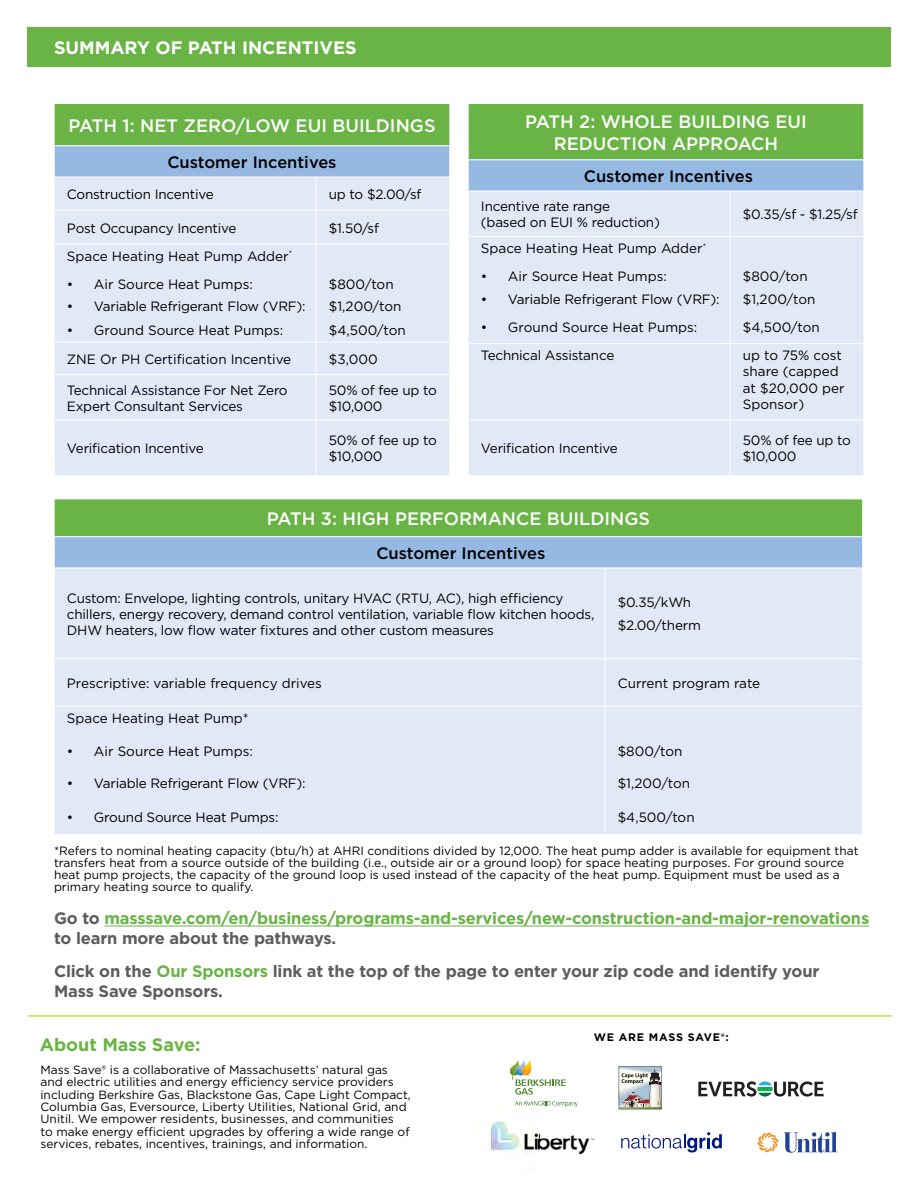
<style>
.page{position:relative;width:918px;height:1188px;background:#fff}
.page>*{position:absolute;margin:0;border:0;box-sizing:border-box;transform-origin:0 0}
.t1{font:500 18px/21.6px "Gotham";color:#fff;text-align:center}
.t2{font:700 18px "Gotham";color:#fff}
.t3{font:700 18px "Gotham";color:#69b445}
.t4{font:700 16.5px/19.8px "Gotham";letter-spacing:-.01em;color:#69b445}
.t5{font:700 16.5px/19.8px "Gotham";letter-spacing:-.01em;color:#5d5d5d}
.t6{font:500 16.5px "Gotham";color:#000}
.t7{font:13.5px/16.2px "Gotham";letter-spacing:-.015em;color:#000}
.t8{font:12px/12.3px "Gotham";color:#000}
.t9{font:700 10.95px "Gotham";letter-spacing:.065em;color:#000}
.s1{color:#5d5d5d}
.s2{color:#69b445}
</style>
<div class="page">
<hr style="left:28px;top:1015px;width:864px;height:2px;background:#cfdd45">
<svg style="left:619px;top:1066px;width:43px;height:43px"></svg>
<svg style="left:698px;top:1081px;width:126px;height:16px"></svg>
<svg style="left:510px;top:1060px;width:56px;height:35px"></svg>
<svg style="left:621px;top:1132px;width:101px;height:21px"></svg>
<svg style="left:758px;top:1133px;width:20px;height:19px"></svg>
<svg style="left:784px;top:1132px;width:53px;height:21px"></svg>
<img style="left:490px;top:1121px;width:105px;height:34px">
<svg style="left:515px;top:1101px;width:63px;height:6px"></svg>
<div style="left:27px;top:27px;width:864px;height:40px;background:#69b445"></div>
<div style="left:54px;top:104px;width:396px;height:42px;background:#69b445"></div>
<div style="left:54px;top:146px;width:396px;height:31px;background:#95b9e2"></div>
<div style="left:55px;top:178px;width:395px;height:298px;background:#e1e9f6"></div>
<hr style="left:54px;top:104px;width:1px;height:42px;background:#fff">
<hr style="left:54px;top:146px;width:262px;height:1px;background:#fff">
<hr style="left:54px;top:146px;width:1px;height:31px;background:#fff">
<hr style="left:316px;top:146px;width:134px;height:1px;background:#fff">
<hr style="left:316px;top:177px;width:1px;height:33px;background:#fff">
<hr style="left:54px;top:210px;width:262px;height:1px;background:#fff">
<hr style="left:316px;top:210px;width:134px;height:1px;background:#fff">
<hr style="left:316px;top:211px;width:1px;height:33px;background:#fff">
<hr style="left:54px;top:244px;width:262px;height:1px;background:#fff">
<hr style="left:316px;top:244px;width:134px;height:1px;background:#fff">
<svg style="left:316px;top:245px;width:1px;height:97px"></svg>
<hr style="left:54px;top:342px;width:262px;height:1px;background:#fff">
<hr style="left:316px;top:342px;width:134px;height:1px;background:#fff">
<hr style="left:316px;top:342px;width:1px;height:32px;background:#fff">
<hr style="left:54px;top:374px;width:262px;height:1px;background:#fff">
<hr style="left:316px;top:374px;width:134px;height:1px;background:#fff">
<hr style="left:316px;top:375px;width:1px;height:45px;background:#fff">
<hr style="left:54px;top:420px;width:262px;height:1px;background:#fff">
<hr style="left:316px;top:420px;width:134px;height:1px;background:#fff">
<hr style="left:316px;top:420px;width:1px;height:56px;background:#fff">
<div style="left:468px;top:104px;width:396px;height:56px;background:#69b445"></div>
<div style="left:468px;top:160px;width:396px;height:31px;background:#95b9e2"></div>
<div style="left:469px;top:192px;width:395px;height:283px;background:#e1e9f6"></div>
<hr style="left:468px;top:104px;width:1px;height:56px;background:#fff">
<hr style="left:468px;top:160px;width:262px;height:1px;background:#fff">
<hr style="left:468px;top:160px;width:1px;height:31px;background:#fff">
<hr style="left:730px;top:160px;width:134px;height:1px;background:#fff">
<hr style="left:730px;top:191px;width:1px;height:45px;background:#fff">
<hr style="left:468px;top:236px;width:262px;height:1px;background:#fff">
<hr style="left:730px;top:236px;width:134px;height:1px;background:#fff">
<svg style="left:730px;top:237px;width:1px;height:73px"></svg>
<hr style="left:730px;top:310px;width:1px;height:33px;background:#fff">
<hr style="left:468px;top:343px;width:262px;height:1px;background:#fff">
<hr style="left:730px;top:343px;width:134px;height:1px;background:#fff">
<hr style="left:730px;top:344px;width:1px;height:76px;background:#fff">
<hr style="left:468px;top:420px;width:262px;height:1px;background:#fff">
<hr style="left:730px;top:420px;width:134px;height:1px;background:#fff">
<hr style="left:730px;top:420px;width:1px;height:55px;background:#fff">
<div style="left:54px;top:499px;width:809px;height:38px;background:#69b445"></div>
<div style="left:54px;top:537px;width:809px;height:31px;background:#95b9e2"></div>
<div style="left:55px;top:569px;width:807px;height:265px;background:#e1e9f6"></div>
<hr style="left:54px;top:499px;width:551px;height:1px;background:#fff">
<hr style="left:54px;top:499px;width:1px;height:38px;background:#fff">
<hr style="left:605px;top:499px;width:258px;height:1px;background:#fff">
<hr style="left:862px;top:499px;width:1px;height:38px;background:#fff">
<hr style="left:54px;top:537px;width:551px;height:1px;background:#fff">
<hr style="left:54px;top:537px;width:1px;height:31px;background:#fff">
<hr style="left:605px;top:537px;width:258px;height:1px;background:#fff">
<hr style="left:862px;top:537px;width:1px;height:31px;background:#fff">
<hr style="left:605px;top:568px;width:1px;height:90px;background:#fff">
<hr style="left:54px;top:658px;width:551px;height:1px;background:#fff">
<hr style="left:605px;top:658px;width:258px;height:1px;background:#fff">
<hr style="left:605px;top:659px;width:1px;height:47px;background:#fff">
<hr style="left:54px;top:706px;width:551px;height:1px;background:#fff">
<hr style="left:605px;top:706px;width:258px;height:1px;background:#fff">
<svg style="left:605px;top:707px;width:1px;height:27px"></svg>
<hr style="left:605px;top:734px;width:1px;height:33px;background:#fff">
<hr style="left:605px;top:767px;width:1px;height:31px;background:#fff">
<hr style="left:605px;top:798px;width:1px;height:37px;background:#fff">
<hr style="left:104px;top:926px;width:765px;height:1px;background:#69b445">
<h1 class="t2" style="left:54px;top:36px;width:304px">SUMMARY OF PATH INCENTIVES</h1>
<h1 class="t1" style="left:68px;top:114px;width:369px">PATH 1: NET ZERO/LOW EUI BUILDINGS</h1>
<p class="t6" style="left:167px;top:151px;width:171px">Customer Incentives</p>
<p class="t7" style="left:67px;top:186px;width:148px">Construction Incentive</p>
<p class="t7" style="left:329px;top:186px;width:94px">up to $2.00/sf</p>
<p class="t7" style="left:67px;top:219px;width:171px">Post Occupancy Incentive</p>
<p class="t7" style="left:329px;top:219px;width:52px">$1.50/sf</p>
<p class="t7" style="left:67px;top:248px;width:227px">Space Heating Heat Pump Adder<sup>*</sup></p>
<p class="t7" style="left:67px;top:276px;width:188px">• Air Source Heat Pumps:</p>
<p class="t7" style="left:329px;top:276px;width:66px">$800/ton</p>
<p class="t7" style="left:67px;top:298px;width:240px">• Variable Refrigerant Flow (VRF):</p>
<p class="t7" style="left:329px;top:298px;width:74px">$1,200/ton</p>
<p class="t7" style="left:67px;top:322px;width:218px">• Ground Source Heat Pumps:</p>
<p class="t7" style="left:329px;top:322px;width:78px">$4,500/ton</p>
<p class="t7" style="left:67px;top:351px;width:226px">ZNE Or PH Certification Incentive</p>
<p class="t7" style="left:329px;top:351px;width:50px">$3,000</p>
<p class="t7" style="left:67px;top:381px;width:222px">Technical Assistance For Net Zero<br>Expert Consultant Services</p>
<p class="t7" style="left:329px;top:381px;width:110px">50% of fee up to $10,000</p>
<p class="t7" style="left:67px;top:440px;width:138px">Verification Incentive</p>
<p class="t7" style="left:329px;top:432px;width:110px">50% of fee up to $10,000</p>
<h1 class="t1" style="left:525px;top:111px;width:283px">PATH 2: WHOLE BUILDING EUI<br>REDUCTION APPROACH</h1>
<p class="t6" style="left:584px;top:165px;width:171px">Customer Incentives</p>
<p class="t7" style="left:481px;top:198px;width:181px">Incentive rate range<br>(based on EUI % reduction)</p>
<p class="t7" style="left:743px;top:206px;width:116px">$0.35/sf - $1.25/sf</p>
<p class="t7" style="left:481px;top:240px;width:227px">Space Heating Heat Pump Adder<sup>*</sup></p>
<p class="t7" style="left:481px;top:268px;width:188px">• Air Source Heat Pumps:</p>
<p class="t7" style="left:743px;top:268px;width:66px">$800/ton</p>
<p class="t7" style="left:481px;top:291px;width:240px">• Variable Refrigerant Flow (VRF):</p>
<p class="t7" style="left:743px;top:291px;width:74px">$1,200/ton</p>
<p class="t7" style="left:481px;top:319px;width:218px">• Ground Source Heat Pumps:</p>
<p class="t7" style="left:743px;top:319px;width:78px">$4,500/ton</p>
<p class="t7" style="left:481px;top:347px;width:135px">Technical Assistance</p>
<p class="t7" style="left:743px;top:347px;width:103px">up to 75% cost share (capped at $20,000 per<br>Sponsor)</p>
<p class="t7" style="left:481px;top:440px;width:138px">Verification Incentive</p>
<p class="t7" style="left:743px;top:432px;width:110px">50% of fee up to $10,000</p>
<h1 class="t1" style="left:267px;top:508px;width:385px">PATH 3: HIGH PERFORMANCE BUILDINGS</h1>
<p class="t6" style="left:376px;top:542px;width:171px">Customer Incentives</p>
<p class="t7" style="left:67px;top:589px;width:529px">Custom: Envelope, lighting controls, unitary HVAC (RTU, AC), high efficiency chillers, energy recovery, demand control ventilation, variable flow kitchen hoods,<br>DHW heaters, low flow water fixtures and other custom measures</p>
<p class="t7" style="left:618px;top:590px;width:85px;line-height:23.2px">$0.35/kWh $2.00/therm</p>
<p class="t7" style="left:67px;top:675px;width:256px">Prescriptive: variable frequency drives</p>
<p class="t7" style="left:618px;top:675px;width:144px">Current program rate</p>
<p class="t7" style="left:67px;top:710px;width:183px">Space Heating Heat Pump*</p>
<p class="t7" style="left:67px;top:743px;width:188px">• Air Source Heat Pumps:</p>
<p class="t7" style="left:618px;top:743px;width:66px">$800/ton</p>
<p class="t7" style="left:67px;top:775px;width:240px">• Variable Refrigerant Flow (VRF):</p>
<p class="t7" style="left:618px;top:775px;width:74px">$1,200/ton</p>
<p class="t7" style="left:67px;top:809px;width:213px">• Ground Source Heat Pumps:</p>
<p class="t7" style="left:618px;top:809px;width:78px">$4,500/ton</p>
<p class="t8" style="left:54px;top:844px;width:806px">*Refers to nominal heating capacity (btu/h) at AHRI conditions divided by 12,000. The heat pump adder is available for equipment that transfers heat from a source outside of the building (i.e., outside air or a ground loop) for space heating purposes. For ground source heat pump projects, the capacity of the ground loop is used instead of the capacity of the heat pump. Equipment must be used as a primary heating source to qualify.</p>
<p class="t4" style="left:54px;top:909px;width:817px"><span class="s1">Go to</span> masssave.com/en/business/programs-and-services/new-construction-and-major-renovations <span class="s1">to learn more about the pathways.</span></p>
<p class="t5" style="left:54px;top:962px;width:767px">Click on the <span class="s2">Our Sponsors</span> link at the top of the page to enter your zip code and identify your<br>Mass Save Sponsors.</p>
<h1 class="t3" style="left:40px;top:1033px;width:162px">About Mass Save:</h1>
<p class="t8" style="left:40px;top:1063px;width:372px">Mass Save® is a collaborative of Massachusetts’ natural gas and electric utilities and energy efficiency service providers including Berkshire Gas, Blackstone Gas, Cape Light Compact, Columbia Gas, Eversource, Liberty Utilities, National Grid, and Unitil. We empower residents, businesses, and communities<br>to make energy efficient upgrades by offering a wide range of services, rebates, incentives, trainings, and information.</p>
<p class="t9" style="left:284px;top:1070px;width:136px">WE ARE MASS SAVE®:</p>
<p class="t9" style="left:594px;top:1030px;width:136px">WE ARE MASS SAVE®:</p>
</div>
